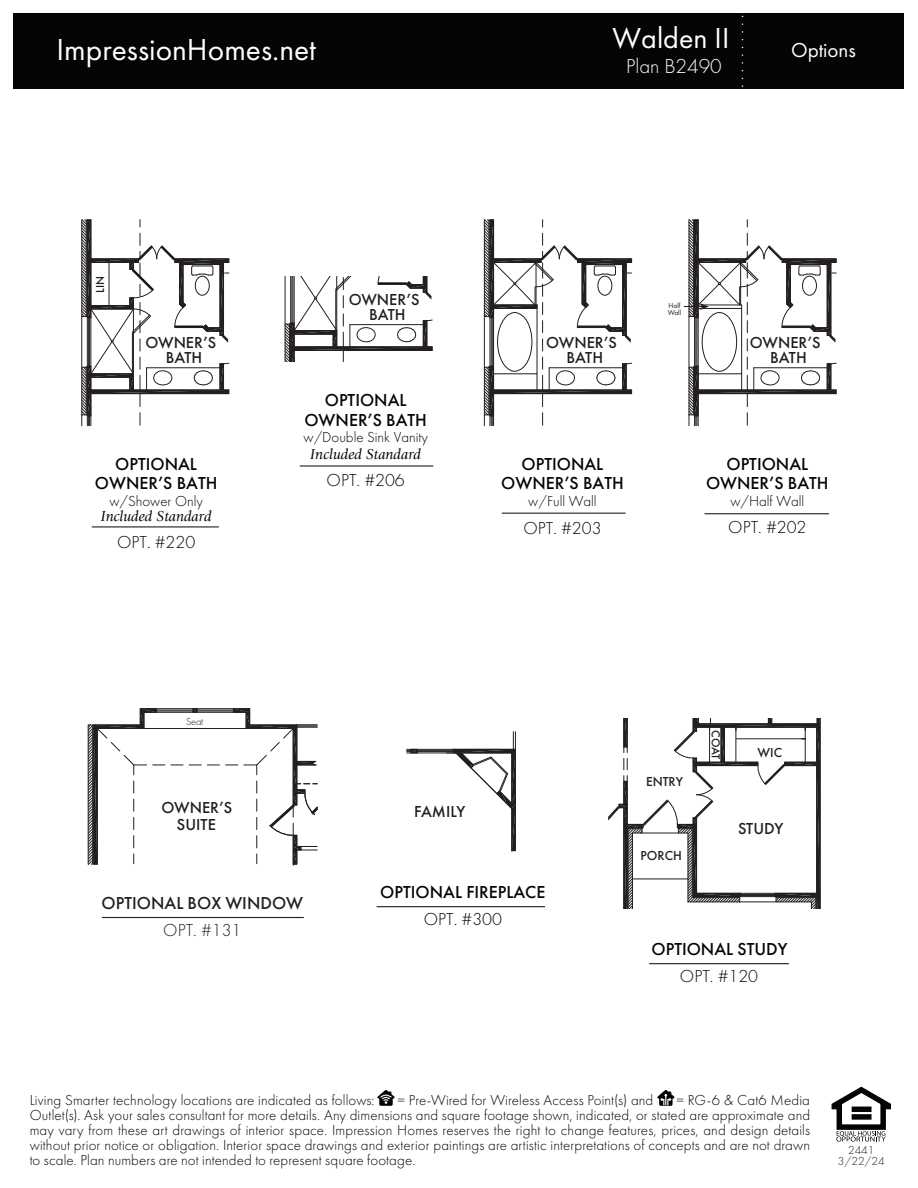
<style>
.page{position:relative;width:918px;height:1188px;background:#fff}
.page>*{position:absolute;margin:0;border:0;box-sizing:border-box;transform-origin:0 0}
.t1{font:31.5px "Futura PT";color:#fff}
.t2{font:30px "Futura PT";color:#fff}
.t3{font:300 21px "Futura PT";color:#fff}
.t4{font:21px "Futura PT";color:#fff}
.t5{font:500 18px/19.5px "Futura PT";color:#050504;text-align:center}
.t6{font:300 18px "Futura PT";color:#050504}
.t7{font:500 18px "Futura PT";color:#231f20}
.t8{font:300 18px "Futura PT";color:#231f20}
.t9{font:500 16.5px/15.3px "Futura PT";color:#231f20;text-align:center}
.t10{font:300 15px/15px "Futura PT";letter-spacing:.005em;color:#040503;text-align:justify}
.t11{font:300 15px "Futura PT";color:#050504}
.t12{font:italic 15px "Giovanni";color:#050504}
.t13{font:500 13.5px "Futura PT";color:#231f20}
.t14{font:300 12px/11.2px "Futura PT";color:#231f20;text-align:center}
.t15{font:500 12px "Futura PT";letter-spacing:-.02em;color:#231f20}
.t16{font:300 10.5px "Futura PT";color:#231f20}
.t17{font:7.5px/7.2px "Futura PT";color:#231f20}
</style>
<div class="page">
<div style="left:14px;top:14px;width:890px;height:75px;background:#040503"></div>
<hr style="left:293px;top:835px;width:1px;height:30px;background:#231f20">
<svg style="left:207px;top:765px;width:13px;height:1px"></svg>
<svg style="left:189px;top:765px;width:12px;height:1px"></svg>
<svg style="left:171px;top:765px;width:12px;height:1px"></svg>
<hr style="left:144px;top:728px;width:102px;height:1px;background:#231f20">
<hr style="left:157px;top:711px;width:36px;height:1px;background:#231f20">
<hr style="left:157px;top:710px;width:36px;height:1px;background:#231f20">
<hr style="left:157px;top:708px;width:36px;height:1px;background:#231f20">
<hr style="left:157px;top:712px;width:36px;height:1px;background:#231f20">
<hr style="left:197px;top:711px;width:36px;height:1px;background:#231f20">
<hr style="left:197px;top:710px;width:36px;height:1px;background:#231f20">
<hr style="left:197px;top:708px;width:36px;height:1px;background:#231f20">
<hr style="left:197px;top:712px;width:36px;height:1px;background:#231f20">
<svg style="left:193px;top:708px;width:5px;height:5px"></svg>
<svg style="left:226px;top:708px;width:92px;height:156px"></svg>
<svg style="left:88px;top:708px;width:77px;height:157px"></svg>
<hr style="left:417px;top:751px;width:37px;height:1px;background:#231f20">
<hr style="left:417px;top:750px;width:37px;height:1px;background:#231f20">
<hr style="left:417px;top:749px;width:37px;height:1px;background:#231f20">
<hr style="left:417px;top:753px;width:37px;height:1px;background:#231f20">
<svg style="left:407px;top:749px;width:11px;height:5px"></svg>
<svg style="left:446px;top:732px;width:70px;height:119px"></svg>
<svg style="left:484px;top:219px;width:148px;height:207px"></svg>
<svg style="left:81px;top:219px;width:148px;height:207px"></svg>
<svg style="left:684px;top:219px;width:153px;height:207px"></svg>
<hr style="left:704px;top:513px;width:125px;height:1px;background:#231f20">
<hr style="left:502px;top:513px;width:124px;height:1px;background:#231f20">
<hr style="left:92px;top:526px;width:127px;height:1px;background:#231f20">
<hr style="left:102px;top:917px;width:202px;height:1px;background:#231f20">
<hr style="left:377px;top:906px;width:168px;height:1px;background:#231f20">
<hr style="left:300px;top:465px;width:133px;height:2px;background:#231f20">
<svg style="left:284px;top:277px;width:148px;height:85px"></svg>
<svg style="left:377px;top:1090px;width:18px;height:16px"></svg>
<svg style="left:657px;top:1090px;width:18px;height:16px"></svg>
<svg style="left:831px;top:1086px;width:61px;height:56px"></svg>
<div style="left:852px;top:1107px;width:20px;height:5px;background:#040503"></div>
<div style="left:852px;top:1114px;width:20px;height:6px;background:#040503"></div>
<hr style="left:820px;top:718px;width:1px;height:191px;background:#231f20">
<svg style="left:608px;top:718px;width:212px;height:191px"></svg>
<hr style="left:649px;top:963px;width:140px;height:1px;background:#231f20">
<h2 class="t2" style="left:613px;top:20px;width:118px">Walden II</h2>
<h3 class="t3" style="left:626px;top:54px;width:97px">Plan B2490</h3>
<h1 class="t1" style="left:57px;top:31px;width:261px">ImpressionHomes.net</h1>
<h3 class="t4" style="left:791px;top:38px;width:66px">Options</h3>
<p class="t15" style="left:93px;top:293px;width:18px;rotate:-90deg">LIN</p>
<p class="t9" style="left:349px;top:292px;width:72px">OWNER’S<br>BATH</p>
<p class="t17" style="left:668px;top:301px;width:15px">Half<br>Wall</p>
<p class="t9" style="left:145px;top:335px;width:72px">OWNER’S<br>BATH</p>
<p class="t9" style="left:546px;top:335px;width:72px">OWNER’S<br>BATH</p>
<p class="t9" style="left:750px;top:335px;width:72px">OWNER’S<br>BATH</p>
<p class="t5" style="left:95px;top:454px;width:124px">OPTIONAL<br>OWNER’S BATH</p>
<p class="t11" style="left:109px;top:492px;width:95px">w/Shower Only</p>
<p class="t6" style="left:117px;top:531px;width:80px">OPT. #220</p>
<p class="t12" style="left:101px;top:508px;width:112px">Included Standard</p>
<p class="t5" style="left:304px;top:390px;width:124px">OPTIONAL<br>OWNER’S BATH</p>
<p class="t11" style="left:304px;top:429px;width:126px">w/Double Sink Vanity</p>
<p class="t12" style="left:310px;top:445px;width:112px">Included Standard</p>
<p class="t6" style="left:327px;top:469px;width:80px">OPT. #206</p>
<p class="t5" style="left:501px;top:454px;width:124px">OPTIONAL<br>OWNER’S BATH</p>
<p class="t11" style="left:528px;top:492px;width:70px">w/Full Wall</p>
<p class="t6" style="left:523px;top:518px;width:80px">OPT. #203</p>
<p class="t5" style="left:706px;top:454px;width:124px">OPTIONAL<br>OWNER’S BATH</p>
<p class="t11" style="left:730px;top:492px;width:76px">w/Half Wall</p>
<p class="t6" style="left:728px;top:516px;width:80px">OPT. #202</p>
<p class="t16" style="left:186px;top:716px;width:19px">Seat</p>
<p class="t9" style="left:161px;top:798px;width:72px;line-height:17.5px">OWNER’S<br>SUITE</p>
<p class="t9" style="left:414px;top:804px;width:53px">FAMILY</p>
<p class="t7" style="left:102px;top:892px;width:203px">OPTIONAL BOX WINDOW</p>
<p class="t8" style="left:163px;top:919px;width:80px">OPT. #131</p>
<p class="t5" style="left:380px;top:882px;width:167px">OPTIONAL FIREPLACE</p>
<p class="t6" style="left:424px;top:908px;width:80px">OPT. #300</p>
<p class="t13" style="left:646px;top:773px;width:39px">ENTRY</p>
<p class="t13" style="left:640px;top:847px;width:43px">PORCH</p>
<p class="t15" style="left:723px;top:730px;width:30px;rotate:90deg">COAT</p>
<p class="t13" style="left:758px;top:744px;width:26px">WIC</p>
<p class="t9" style="left:738px;top:820px;width:47px">STUDY</p>
<p class="t5" style="left:651px;top:939px;width:138px">OPTIONAL STUDY</p>
<p class="t6" style="left:680px;top:965px;width:80px">OPT. #120</p>
<p class="t10" style="left:30px;top:1093px;width:346px">Living Smarter technology locations are indicated as follows:</p>
<p class="t10" style="left:398px;top:1093px;width:257px">= Pre-Wired for Wireless Access Point(s) and</p>
<p class="t10" style="left:30px;top:1093px;width:782px;text-indent:647px">= RG-6 &amp; Cat6 Media Outlet(s). Ask your sales consultant for more details. Any dimensions and square footage shown, indicated, or stated are approximate and may vary from these art drawings of interior space. Impression Homes reserves the right to change features, prices, and design details without prior notice or obligation. Interior space drawings and exterior paintings are artistic interpretations of concepts and are not drawn to scale. Plan numbers are not intended to represent square footage.</p>
<p class="t14" style="left:838px;top:1145px;width:48px">2441<br>3/22/24</p>
</div>
